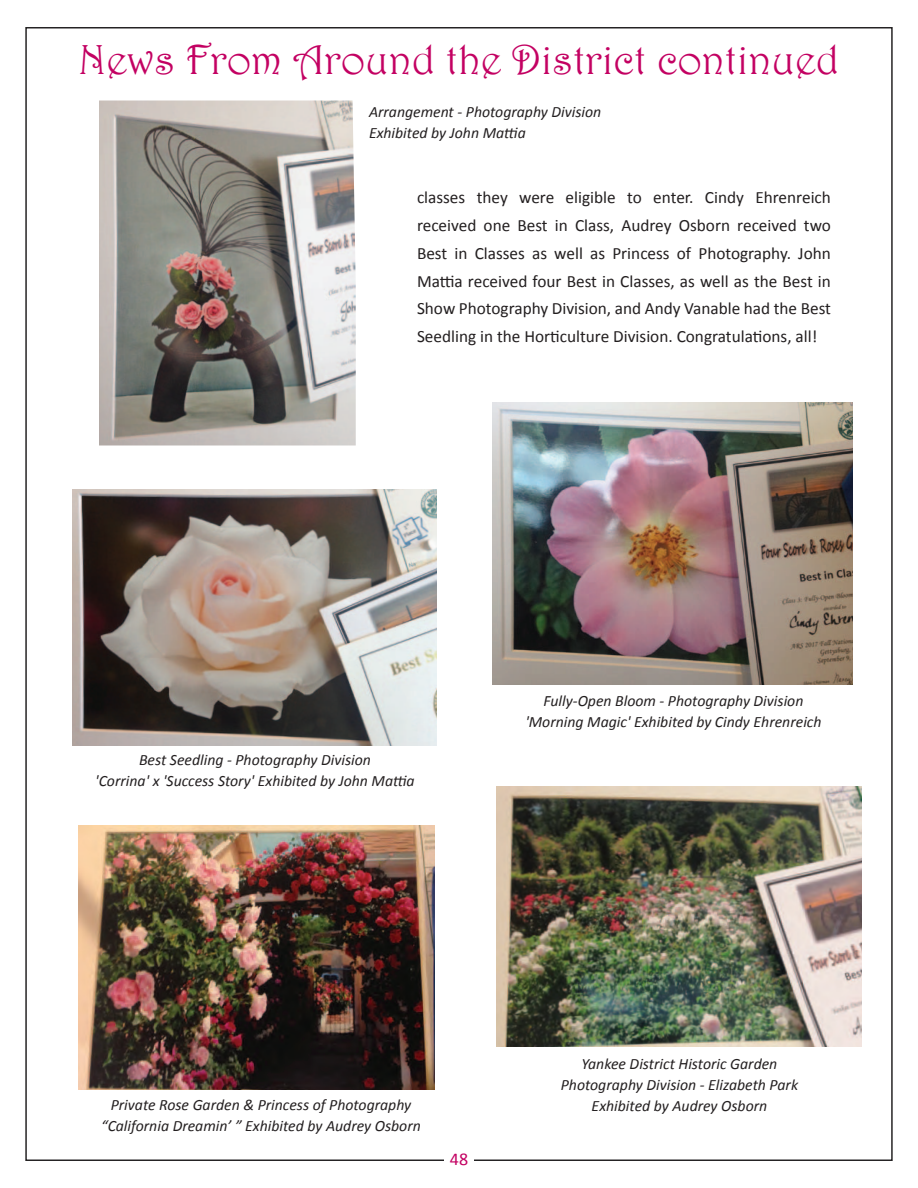
<style>
.page{position:relative;width:918px;height:1188px;background:#fff}
.page>*{position:absolute;margin:0;border:0;box-sizing:border-box;transform-origin:0 0}
.t1{font:42px "Harrington";color:#c30162}
.t2{font:18px "Calibri";color:#c30162}
.t3{font:17.25px/27.8px "Calibri";color:#231f20;text-align:justify}
.t4{font:italic 15.75px/21px "Calibri";color:#231f20;text-align:center}
</style>
<div class="page">
<img style="left:72px;top:489px;width:364px;height:256px">
<img style="left:492px;top:402px;width:360px;height:282px">
<img style="left:79px;top:826px;width:355px;height:264px">
<img style="left:496px;top:786px;width:365px;height:261px">
<img style="left:99px;top:100px;width:257px;height:346px">
<h1 class="t1" style="left:79px;top:34px;width:762px">News From Around the District continued</h1>
<p class="t4" style="left:369px;top:101px;width:234px;text-align:left">Arrangement - Photography Division<br>Exhibited by John Mattia</p>
<p class="t3" style="left:417px;top:184px;width:415px">classes they were eligible to enter. Cindy Ehrenreich received one Best in Class, Audrey Osborn received two Best in Classes as well as Princess of Photography. John Mattia received four Best in Classes, as well as the Best in Show Photography Division, and Andy Vanable had the Best Seedling in the Horticulture Division. Congratulations, all!</p>
<p class="t4" style="left:95px;top:749px;width:321px">Best Seedling - Photography Division<br>'Corrina' x 'Success Story' Exhibited by John Mattia</p>
<p class="t4" style="left:525px;top:690px;width:298px">Fully-Open Bloom - Photography Division 'Morning Magic' Exhibited by Cindy Ehrenreich</p>
<p class="t4" style="left:101px;top:1094px;width:321px">Private Rose Garden &amp; Princess of Photography “California Dreamin’ ” Exhibited by Audrey Osborn</p>
<p class="t2" style="left:450px;top:1147px;width:20px">48</p>
<p class="t4" style="left:561px;top:1053px;width:239px">Yankee District Historic Garden<br>Photography Division - Elizabeth Park<br>Exhibited by Audrey Osborn</p>
</div>
